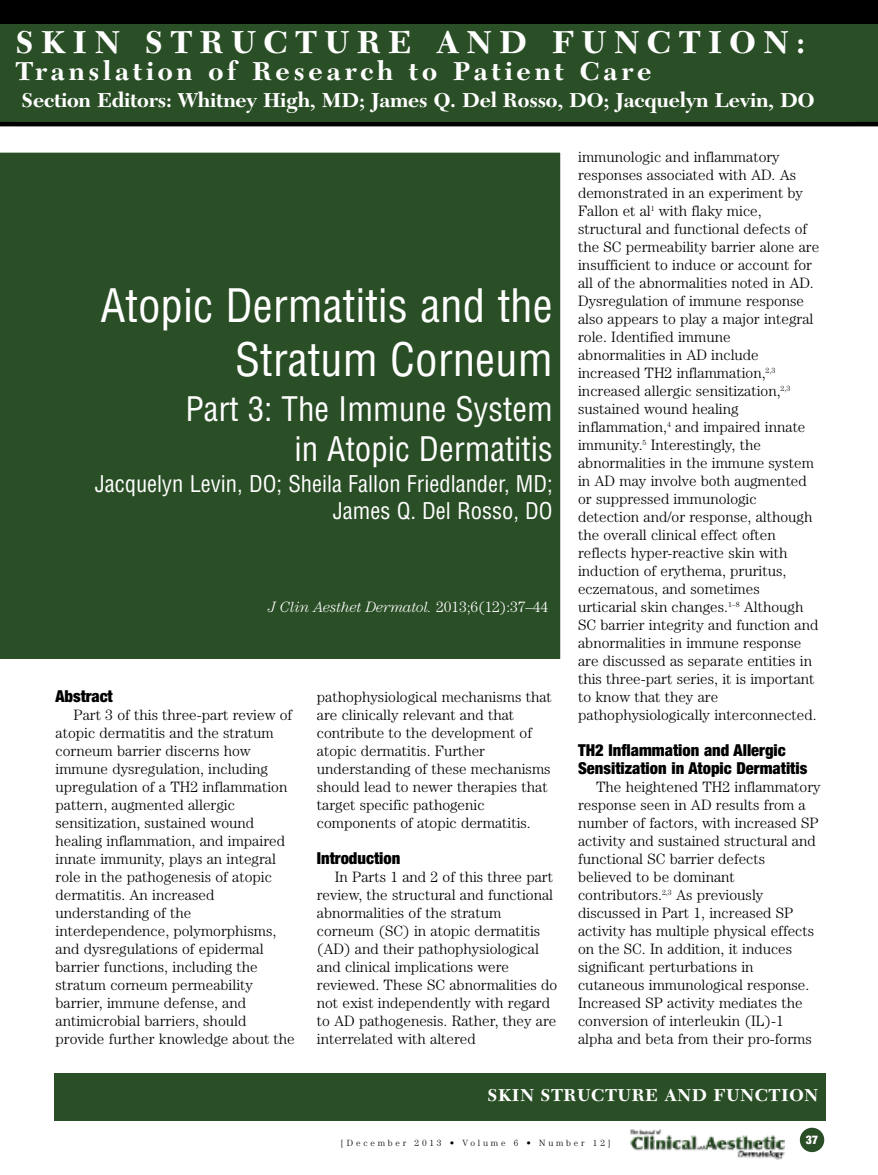
<style>
.page{position:relative;width:878px;height:1175px;background:#fff}
.page>*{position:absolute;margin:0;border:0;box-sizing:border-box;transform-origin:0 0}
.t1{font:condensed 45px/54px "Helvetica";color:#fff;text-align:right}
.t2{font:condensed 33px/39.6px "Helvetica";color:#fff;text-align:right}
.t3{font:700 33px "New Caledonia";letter-spacing:.22em;color:#fff}
.t4{font:700 27px "New Caledonia";letter-spacing:.14em;color:#fff}
.t5{font:condensed 22.5px/27px "Helvetica";color:#fff;text-align:right}
.t6{font:700 21px "New Caledonia";letter-spacing:-.01em;color:#fff}
.t7{font:700 18px "New Caledonia";letter-spacing:.03em;color:#fff}
.t8{font:900 condensed 16.5px/18px "Helvetica Neue LT Std";color:#000}
.t9{font:300 15px/18px "Century Std";color:#000}
.t10{font:italic 300 15px "Century Std";letter-spacing:-.01em;color:#fff}
.t11{font:900 condensed 12px "Helvetica Neue LT Std";color:#fff}
.t12{font:300 9px "Century Std";letter-spacing:.31em;color:#000}
.s1{font-style:normal}
</style>
<div class="page">
<div style="left:799px;top:1127px;width:25px;height:25px;background:#2a4e26;border-radius:50%"></div>
<img style="left:630px;top:1129px;width:154px;height:30px">
<div style="left:54px;top:1073px;width:771px;height:47px;background:#2a4e26"></div>
<div style="left:0;top:0;width:878px;height:122px;background:#2a4e26"></div>
<hr style="left:0;top:122px;width:878px;height:4px;background:#000">
<div style="left:0;top:0;width:878px;height:24px;background:#000"></div>
<div style="left:0;top:152px;width:561px;height:507px;background:#2a4e26"></div>
<h2 class="t3" style="left:15px;top:28px;width:791px">SKIN STRUCTURE AND FUNCTION:</h2>
<h3 class="t4" style="left:15px;top:60px;width:637px">Translation of Research to Patient Care</h3>
<h3 class="t6" style="left:22px;top:91px;width:794px">Section Editors: Whitney High, MD; James Q. Del Rosso, DO; Jacquelyn Levin, DO</h3>
<h1 class="t1" style="left:101px;top:279px;width:453px">Atopic Dermatitis and the<br>Stratum Corneum</h1>
<h2 class="t2" style="left:185px;top:390px;width:369px">Part 3: The Immune System in Atopic Dermatitis</h2>
<h3 class="t5" style="left:95px;top:471px;width:459px">Jacquelyn Levin, DO; Sheila Fallon Friedlander, MD;<br>James Q. Del Rosso, DO</h3>
<p class="t10" style="left:268px;top:602px;width:281px">J Clin Aesthet Dermatol. <span class="s1">2013;6(12):37–44</span></p>
<p class="t8" style="left:56px;top:689px;width:59px">Abstract</p>
<p class="t9" style="left:55px;top:707px;width:241px;text-indent:18px">Part 3 of this three-part review of atopic dermatitis and the stratum corneum barrier discerns how immune dysregulation, including upregulation of a TH2 inflammation pattern, augmented allergic sensitization, sustained wound healing inflammation, and impaired innate immunity, plays an integral role in the pathogenesis of atopic dermatitis. An increased understanding of the interdependence, polymorphisms, and dysregulations of epidermal barrier functions, including the stratum corneum permeability barrier, immune defense, and antimicrobial barriers, should provide further knowledge about the</p>
<p class="t9" style="left:317px;top:689px;width:236px">pathophysiological mechanisms that are clinically relevant and that contribute to the development of atopic dermatitis. Further understanding of these mechanisms should lead to newer therapies that target specific pathogenic components of atopic dermatitis.</p>
<p class="t8" style="left:317px;top:851px;width:85px">Introduction</p>
<p class="t9" style="left:317px;top:869px;width:242px;text-indent:18px">In Parts 1 and 2 of this three part review, the structural and functional abnormalities of the stratum corneum (SC) in atopic dermatitis (AD) and their pathophysiological and clinical implications were reviewed. These SC abnormalities do not exist independently with regard to AD pathogenesis. Rather, they are interrelated with altered</p>
<p class="t9" style="left:578px;top:149px;width:243px">immunologic and inflammatory responses associated with AD. As demonstrated in an experiment by Fallon et al<sup>1</sup> with flaky mice, structural and functional defects of the SC permeability barrier alone are insufficient to induce or account for all of the abnormalities noted in AD.<br>Dysregulation of immune response also appears to play a major integral role. Identified immune abnormalities in AD include increased TH2 inflammation,<sup>2,3 </sup>increased allergic sensitization,<sup>2,3 </sup>sustained wound healing inflammation,<sup>4</sup> and impaired innate immunity.<sup>5</sup> Interestingly, the abnormalities in the immune system in AD may involve both augmented or suppressed immunologic detection and/or response, although the overall clinical effect often reflects hyper-reactive skin with induction of erythema, pruritus, eczematous, and sometimes urticarial skin changes.<sup>1–8</sup> Although SC barrier integrity and function and abnormalities in immune response are discussed as separate entities in this three-part series, it is important to know that they are pathophysiologically interconnected.</p>
<p class="t8" style="left:578px;top:743px;width:231px">TH2 Inflammation and Allergic<br>Sensitization in Atopic Dermatitis</p>
<p class="t9" style="left:578px;top:779px;width:244px;text-indent:18px">The heightened TH2 inflammatory response seen in AD results from a number of factors, with increased SP activity and sustained structural and functional SC barrier defects believed to be dominant contributors.<sup>2,3</sup> As previously discussed in Part 1, increased SP activity has multiple physical effects on the SC. In addition, it induces significant perturbations in cutaneous immunological response.<br>Increased SP activity mediates the conversion of interleukin (IL)-1 alpha and beta from their pro-forms</p>
<p class="t7" style="left:487px;top:1088px;width:332px">SKIN STRUCTURE AND FUNCTION</p>
<p class="t12" style="left:341px;top:1139px;width:271px">[December 2013 • Volume 6 • Number 12]</p>
<p class="t11" style="left:805px;top:1135px;width:14px">37</p>
</div>
